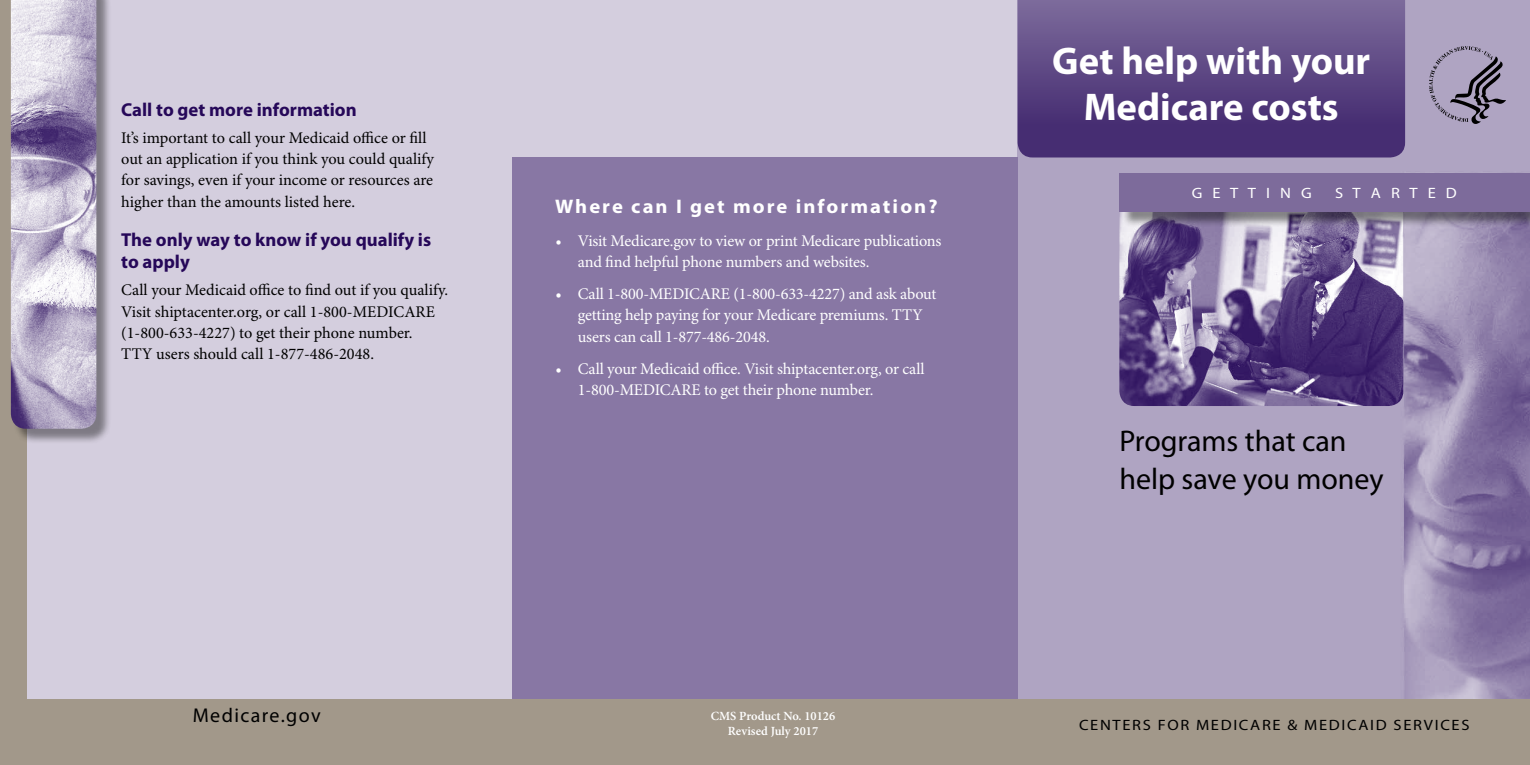
<style>
.page{position:relative;width:1530px;height:765px;background:#d4cede}
.page>*{position:absolute;margin:0;border:0;box-sizing:border-box;transform-origin:0 0}
.t1{font:700 38.75px/46.2px "Myriad Pro";color:#fff;text-align:center}
.t2{font:30px/37.5px "Myriad Pro";color:#000}
.t3{font:20px "Myriad Pro";letter-spacing:.07em;color:#000}
.t4{font:700 19.75px "Myriad Pro";letter-spacing:.1em;color:#fff;scale:1.05 1}
.t5{font:700 18.75px/22.5px "Myriad Pro";color:#260859}
.t6{font:16.25px/21.2px "Minion Pro";color:#000}
.t7{font:16.25px/21.2px "Minion Pro";letter-spacing:-.01em;color:#fff}
.t8{font:15px "Myriad Pro";letter-spacing:.1em;color:#000;scale:1.1 1}
.t9{font:15px "Myriad Pro";color:#fff;scale:1.1 1}
.t10{font:600 12.5px/15px "Minion Pro";color:#fff;text-align:center}
</style>
<div class="page">
<img style="left:1018px;top:0;width:512px;height:700px">
<svg style="left:1429px;top:46px;width:77px;height:78px;background:#9188a1"></svg>
<div style="left:512px;top:158px;width:506px;height:547px;background:#8877a4"></div>
<div style="left:0;top:700px;width:1530px;height:65px;background:#a2988a"></div>
<img style="left:1119px;top:212px;width:284px;height:194px">
<div style="left:1121px;top:175px;width:409px;height:52px;background:#000;opacity:.45"></div>
<div style="left:1119px;top:173px;width:411px;height:39px;background:#7d6b9b"></div>
<svg style="left:1018px;top:0;width:387px;height:157px;background:#5c4682"></svg>
<div style="left:0;top:0;width:27px;height:736px;background:#a2988a"></div>
<div style="left:13px;top:0;width:99px;height:444px;background:#000;opacity:.41"></div>
<img style="left:11px;top:0;width:85px;height:429px">
<p class="t5" style="left:121px;top:99px;width:237px">Call to get more information</p>
<p class="t6" style="left:121px;top:128px;width:314px">It’s important to call your Medicaid office or fill out an application if you think you could qualify for savings, even if your income or resources are higher than the amounts listed here.</p>
<p class="t5" style="left:121px;top:229px;width:311px">The only way to know if you qualify is to apply</p>
<p class="t6" style="left:121px;top:280px;width:328px">Call your Medicaid office to find out if you qualify.<br>Visit shiptacenter.org, or call 1-800-MEDICARE (1-800-633-4227) to get their phone number.<br>TTY users should call 1-877‑486‑2048.</p>
<p class="t4" style="left:555px;top:195px;width:366px">Where can I get more information?</p>
<p class="t7" style="left:578px;top:231px;width:365px;text-indent:-22px">• Visit Medicare.gov to view or print Medicare publications and find helpful phone numbers and websites.</p>
<p class="t7" style="left:578px;top:284px;width:360px;text-indent:-22px">• Call 1-800-MEDICARE (1-800-633-4227) and ask about getting help paying for your Medicare premiums. TTY users can call 1-877-486-2048.</p>
<p class="t7" style="left:578px;top:358px;width:348px;text-indent:-22px">• Call your Medicaid office. Visit shiptacenter.org, or call<br>1-800-MEDICARE to get their phone number.</p>
<p class="t3" style="left:193px;top:705px;width:130px">Medicare.gov</p>
<p class="t10" style="left:711px;top:709px;width:126px">CMS Product No. 10126<br>Revised July 2017</p>
<h1 class="t1" style="left:1052px;top:38px;width:320px">Get help with your<br>Medicare costs</h1>
<p class="t9" style="left:1192px;top:184px;width:110px">G E T T I N G</p>
<p class="t9" style="left:1335px;top:184px;width:112px">S T A R T E D</p>
<h2 class="t2" style="left:1119px;top:423px;width:266px">Programs that can help save you money</h2>
<p class="t8" style="left:1079px;top:717px;width:356px">CENTERS FOR MEDICARE &amp; MEDICAID SERVICES</p>
</div>
